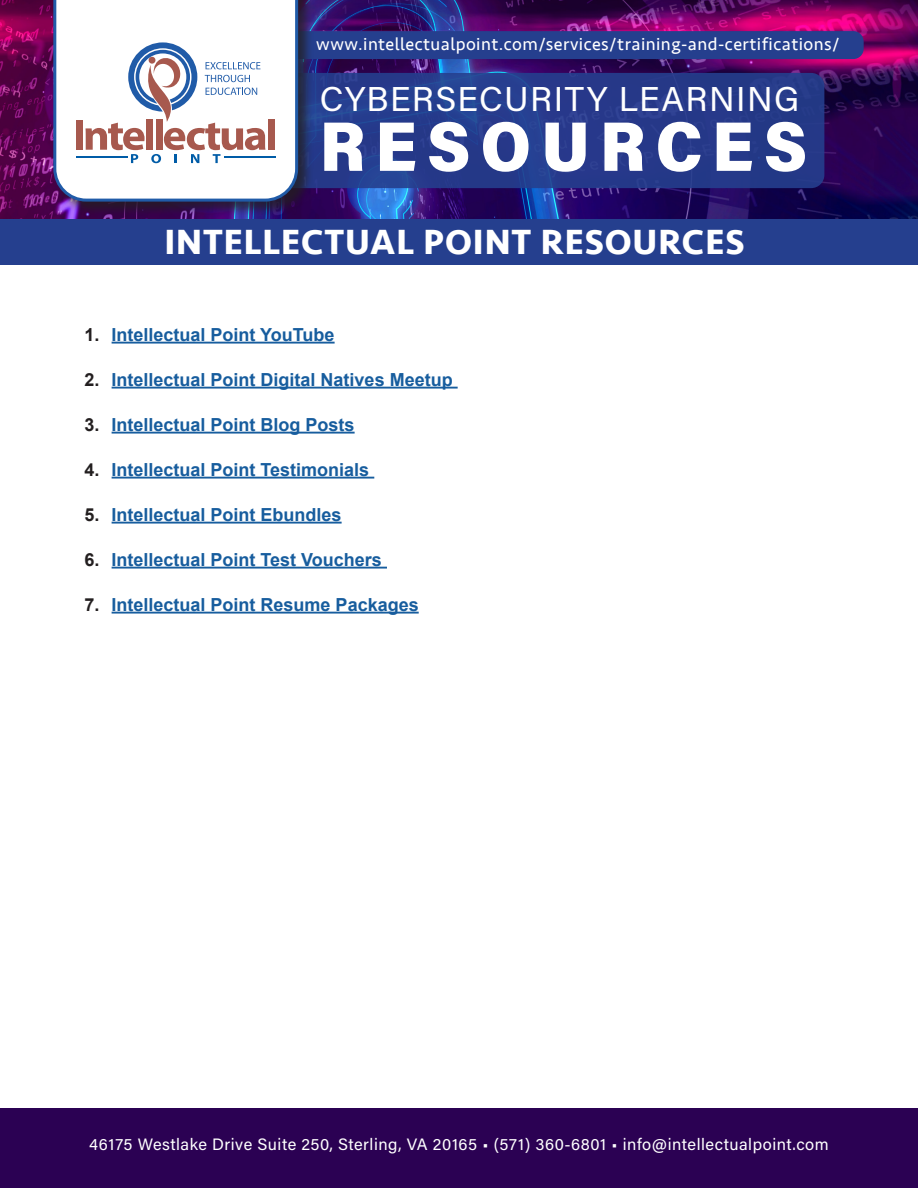
<style>
.page{position:relative;width:918px;height:1188px;background:#fff}
.page>*{position:absolute;margin:0;border:0;box-sizing:border-box;transform-origin:0 0}
.t1{font:70.5px "Acumin Variable Concept";letter-spacing:.14em;color:#fff}
.t2{font:700 36px "Seravek";letter-spacing:.025em;color:#fff}
.t3{font:34.5px "Acumin Variable Concept";letter-spacing:.04em;color:#fff}
.t4{font:700 18px "Arial";color:#175d9e}
.t5{font:18px "Seravek";letter-spacing:.025em;color:#fff}
.t6{font:16.5px "Acumin Variable Concept";letter-spacing:.03em;color:#fff}
.s1{color:#231f20}
</style>
<div class="page">
<div style="left:0;top:1109px;width:918px;height:79px;background:#2b0153"></div>
<img style="left:0;top:0;width:918px;height:219px">
<div style="left:243px;top:73px;width:581px;height:115px;background:linear-gradient(to bottom,#273c8c,#253a8a);border-radius:13px"></div>
<div style="left:275px;top:31px;width:589px;height:28px;background:#253f8e;border-radius:10px"></div>
<div style="left:53px;top:0;width:261px;height:217px;background:#231f20;opacity:.75"></div>
<svg style="left:52px;top:0;width:248px;height:203px"></svg>
<hr style="left:76px;top:157px;width:51px;height:1px;background:#005ca7">
<div style="left:76px;top:120px;width:7px;height:30px;background:#a7594e"></div>
<div style="left:268px;top:119px;width:7px;height:31px;background:#a7594e"></div>
<hr style="left:224px;top:157px;width:51px;height:1px;background:#005ca7">
<svg style="left:86px;top:42px;width:179px;height:121px"></svg>
<div style="left:0;top:219px;width:918px;height:46px;background:#253f8e"></div>
<hr style="left:112px;top:342px;width:223px;height:2px;background:#175d9e">
<hr style="left:112px;top:387px;width:346px;height:2px;background:#175d9e">
<hr style="left:112px;top:432px;width:243px;height:2px;background:#175d9e">
<hr style="left:112px;top:477px;width:262px;height:2px;background:#175d9e">
<hr style="left:112px;top:522px;width:230px;height:2px;background:#175d9e">
<hr style="left:112px;top:567px;width:275px;height:2px;background:#175d9e">
<hr style="left:112px;top:612px;width:307px;height:2px;background:#175d9e">
<p class="t5" style="left:316px;top:30px;width:525px">www.intellectualpoint.com/services/training-and-certifications/</p>
<h3 class="t3" style="left:320px;top:75px;width:481px">CYBERSECURITY LEARNING</h3>
<h1 class="t1" style="left:320px;top:98px;width:489px">RESOURCES</h1>
<p class="t2" style="left:164px;top:213px;width:582px">INTELLECTUAL POINT RESOURCES</p>
<p class="t4" style="left:85px;top:323px;width:252px"><span class="s1">1.</span> Intellectual Point YouTube</p>
<p class="t4" style="left:85px;top:368px;width:370px"><span class="s1">2.</span> Intellectual Point Digital Natives Meetup</p>
<p class="t4" style="left:85px;top:413px;width:272px"><span class="s1">3.</span> Intellectual Point Blog Posts</p>
<p class="t4" style="left:85px;top:458px;width:286px"><span class="s1">4.</span> Intellectual Point Testimonials</p>
<p class="t4" style="left:85px;top:503px;width:259px"><span class="s1">5.</span> Intellectual Point Ebundles</p>
<p class="t4" style="left:85px;top:548px;width:299px"><span class="s1">6.</span> Intellectual Point Test Vouchers</p>
<p class="t4" style="left:85px;top:593px;width:336px"><span class="s1">7.</span> Intellectual Point Resume Packages</p>
<p class="t6" style="left:89px;top:1133px;width:741px">46175 Westlake Drive Suite 250, Sterling, VA 20165 • (571) 360-6801 • info@intellectualpoint.com</p>
</div>
